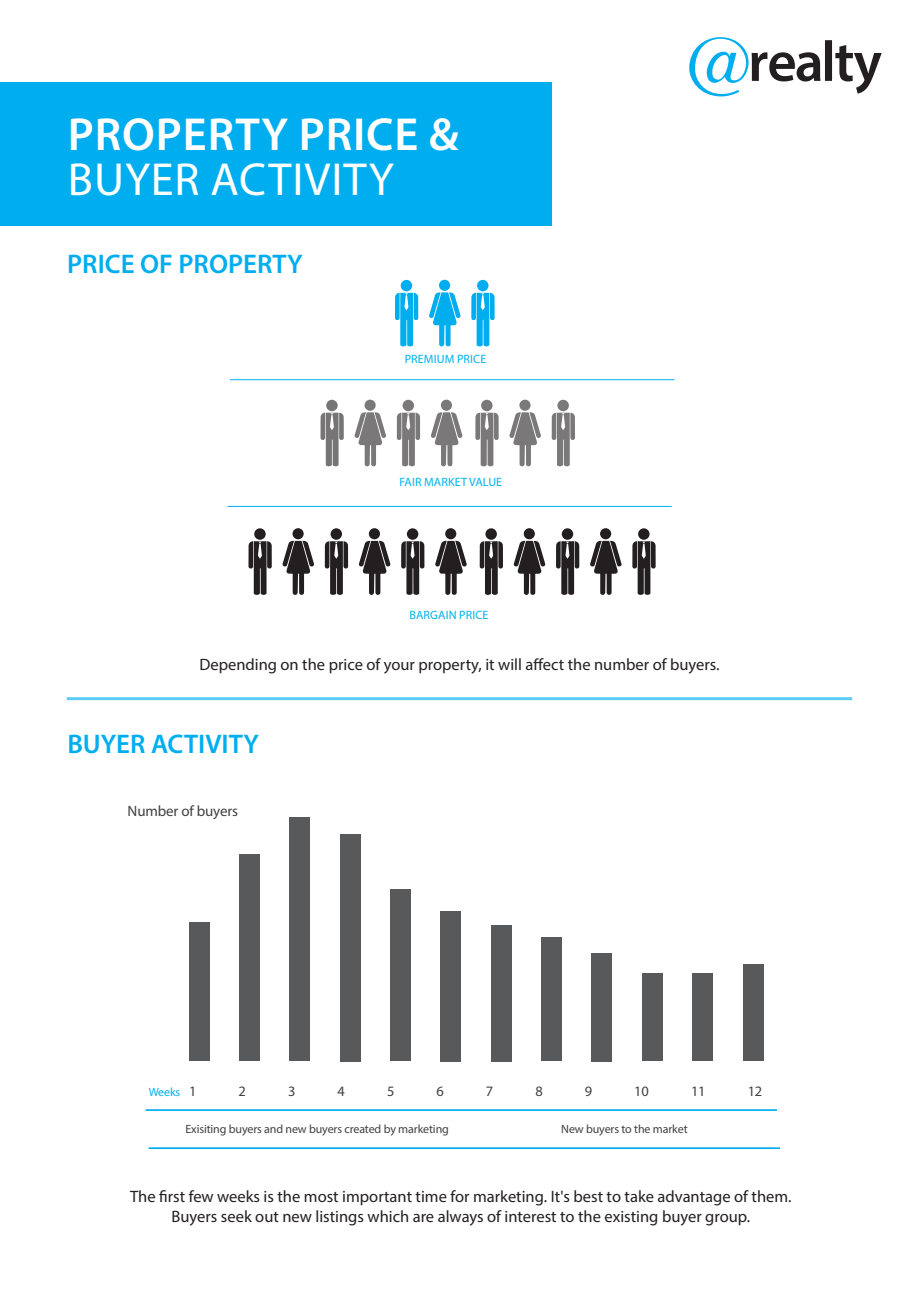
<style>
.page{position:relative;width:919px;height:1289px;background:#fff}
.page>*{position:absolute;margin:0;border:0;box-sizing:border-box;transform-origin:0 0}
.t1{font:600 46.5px "Myriad Pro";letter-spacing:.02em;color:#fff}
.t2{font:46.5px "Myriad Pro";letter-spacing:.02em;color:#fff}
.t3{font:600 27px "Myriad Pro";color:#00aeef}
.t4{font:16.5px "Myriad Pro";color:#231f20}
.t5{font:15px "Myriad Pro";letter-spacing:-.01em;color:#414142}
.t6{font:14.4px "Myriad Pro";color:#414142}
.t7{font:12.15px "Myriad Pro";letter-spacing:.01em;color:#00b3f0}
.t8{font:12px "Myriad Pro";letter-spacing:-.01em;color:#414142}
.t9{font:12px "Myriad Pro";letter-spacing:-.01em;color:#00b3f0}
</style>
<div class="page">
<svg style="left:689px;top:37px;width:192px;height:59px"></svg>
<div style="left:0;top:81px;width:551px;height:144px;background:#00aeef"></div>
<div style="left:254px;top:528px;width:12px;height:12px;background:#231f20;border-radius:50%"></div>
<svg style="left:248px;top:541px;width:24px;height:54px"></svg>
<div style="left:485px;top:528px;width:12px;height:12px;background:#231f20;border-radius:50%"></div>
<svg style="left:479px;top:541px;width:24px;height:54px"></svg>
<div style="left:481px;top:400px;width:11px;height:11px;background:#7b7879;border-radius:50%"></div>
<svg style="left:475px;top:412px;width:23px;height:55px"></svg>
<div style="left:400px;top:280px;width:12px;height:11px;background:#00aeef;border-radius:50%"></div>
<svg style="left:395px;top:293px;width:23px;height:54px"></svg>
<div style="left:330px;top:528px;width:12px;height:12px;background:#231f20;border-radius:50%"></div>
<svg style="left:325px;top:541px;width:23px;height:54px"></svg>
<div style="left:326px;top:400px;width:11px;height:11px;background:#767474;border-radius:50%"></div>
<svg style="left:320px;top:412px;width:24px;height:55px"></svg>
<div style="left:561px;top:528px;width:12px;height:12px;background:#231f20;border-radius:50%"></div>
<svg style="left:556px;top:541px;width:23px;height:54px"></svg>
<div style="left:557px;top:400px;width:12px;height:11px;background:#7b7879;border-radius:50%"></div>
<svg style="left:551px;top:412px;width:24px;height:55px"></svg>
<div style="left:407px;top:528px;width:11px;height:12px;background:#231f20;border-radius:50%"></div>
<svg style="left:401px;top:541px;width:23px;height:54px"></svg>
<div style="left:402px;top:400px;width:12px;height:11px;background:#7b7879;border-radius:50%"></div>
<svg style="left:397px;top:412px;width:23px;height:55px"></svg>
<div style="left:638px;top:528px;width:11px;height:12px;background:#231f20;border-radius:50%"></div>
<svg style="left:632px;top:541px;width:23px;height:54px"></svg>
<div style="left:477px;top:280px;width:11px;height:11px;background:#00aeef;border-radius:50%"></div>
<svg style="left:471px;top:293px;width:23px;height:54px"></svg>
<div style="left:292px;top:528px;width:11px;height:11px;background:#231f20;border-radius:50%"></div>
<svg style="left:282px;top:541px;width:32px;height:54px"></svg>
<div style="left:523px;top:528px;width:12px;height:11px;background:#231f20;border-radius:50%"></div>
<svg style="left:513px;top:541px;width:33px;height:54px"></svg>
<svg style="left:519px;top:399px;width:11px;height:12px"></svg>
<svg style="left:509px;top:412px;width:32px;height:54px"></svg>
<div style="left:369px;top:528px;width:11px;height:11px;background:#231f20;border-radius:50%"></div>
<svg style="left:358px;top:541px;width:33px;height:54px"></svg>
<svg style="left:364px;top:399px;width:11px;height:12px"></svg>
<svg style="left:354px;top:412px;width:32px;height:54px"></svg>
<div style="left:600px;top:528px;width:11px;height:11px;background:#231f20;border-radius:50%"></div>
<svg style="left:590px;top:541px;width:32px;height:54px"></svg>
<div style="left:445px;top:528px;width:11px;height:11px;background:#231f20;border-radius:50%"></div>
<svg style="left:435px;top:541px;width:32px;height:54px"></svg>
<svg style="left:441px;top:399px;width:11px;height:12px"></svg>
<svg style="left:431px;top:412px;width:32px;height:54px"></svg>
<div style="left:439px;top:280px;width:11px;height:11px;background:#00aeef;border-radius:50%"></div>
<svg style="left:429px;top:292px;width:32px;height:55px"></svg>
<hr style="left:230px;top:379px;width:444px;height:1px;background:#00aeef">
<hr style="left:227px;top:506px;width:444px;height:1px;background:#00aeef">
<div style="left:189px;top:922px;width:20px;height:139px;background:#58595b"></div>
<div style="left:390px;top:889px;width:20px;height:172px;background:#58595b"></div>
<div style="left:491px;top:925px;width:20px;height:136px;background:#58595b"></div>
<div style="left:239px;top:854px;width:20px;height:207px;background:#58595b"></div>
<div style="left:440px;top:910px;width:21px;height:151px;background:#58595b"></div>
<div style="left:340px;top:833px;width:20px;height:228px;background:#58595b"></div>
<div style="left:541px;top:937px;width:20px;height:124px;background:#58595b"></div>
<div style="left:591px;top:953px;width:21px;height:108px;background:#58595b"></div>
<div style="left:642px;top:973px;width:20px;height:88px;background:#58595b"></div>
<div style="left:742px;top:964px;width:21px;height:97px;background:#58595b"></div>
<hr style="left:146px;top:1109px;width:631px;height:1px;background:#00aeef">
<div style="left:289px;top:817px;width:21px;height:244px;background:#58595b"></div>
<hr style="left:149px;top:1147px;width:631px;height:1px;background:#00aeef">
<div style="left:692px;top:973px;width:20px;height:88px;background:#58595b"></div>
<hr style="left:67px;top:697px;width:785px;height:3px;background:#00aeef">
<p class="t1" style="left:68px;top:105px;width:392px">PROPERTY PRICE &amp;</p>
<p class="t2" style="left:68px;top:151px;width:327px">BUYER ACTIVITY</p>
<p class="t3" style="left:67px;top:247px;width:237px">PRICE OF PROPERTY</p>
<p class="t7" style="left:404px;top:352px;width:83px">PREMIUM PRICE</p>
<p class="t7" style="left:399px;top:474px;width:104px">FAIR MARKET VALUE</p>
<p class="t7" style="left:409px;top:608px;width:81px">BARGAIN PRICE</p>
<p class="t4" style="left:199px;top:654px;width:521px">Depending on the price of your property, it will affect the number of buyers.</p>
<p class="t3" style="left:67px;top:726px;width:193px">BUYER ACTIVITY</p>
<p class="t5" style="left:128px;top:802px;width:112px">Number of buyers</p>
<p class="t9" style="left:149px;top:1084px;width:33px">Weeks</p>
<p class="t6" style="left:189px;top:1082px;width:9px">1</p>
<p class="t6" style="left:238px;top:1082px;width:9px">2</p>
<p class="t6" style="left:288px;top:1082px;width:9px">3</p>
<p class="t6" style="left:337px;top:1082px;width:9px">4</p>
<p class="t6" style="left:387px;top:1082px;width:9px">5</p>
<p class="t6" style="left:436px;top:1082px;width:9px">6</p>
<p class="t6" style="left:486px;top:1082px;width:9px">7</p>
<p class="t6" style="left:535px;top:1082px;width:9px">8</p>
<p class="t6" style="left:584px;top:1082px;width:9px">9</p>
<p class="t6" style="left:634px;top:1082px;width:16px">10</p>
<p class="t6" style="left:691px;top:1082px;width:16px">11</p>
<p class="t6" style="left:747px;top:1082px;width:16px">12</p>
<p class="t8" style="left:185px;top:1121px;width:265px">Exisiting buyers and new buyers created by marketing</p>
<p class="t8" style="left:561px;top:1121px;width:128px">New buyers to the market</p>
<p class="t4" style="left:130px;top:1186px;width:662px">The first few weeks is the most important time for marketing. It's best to take advantage of them.</p>
<p class="t4" style="left:171px;top:1206px;width:580px">Buyers seek out new listings which are always of interest to the existing buyer group.</p>
</div>
